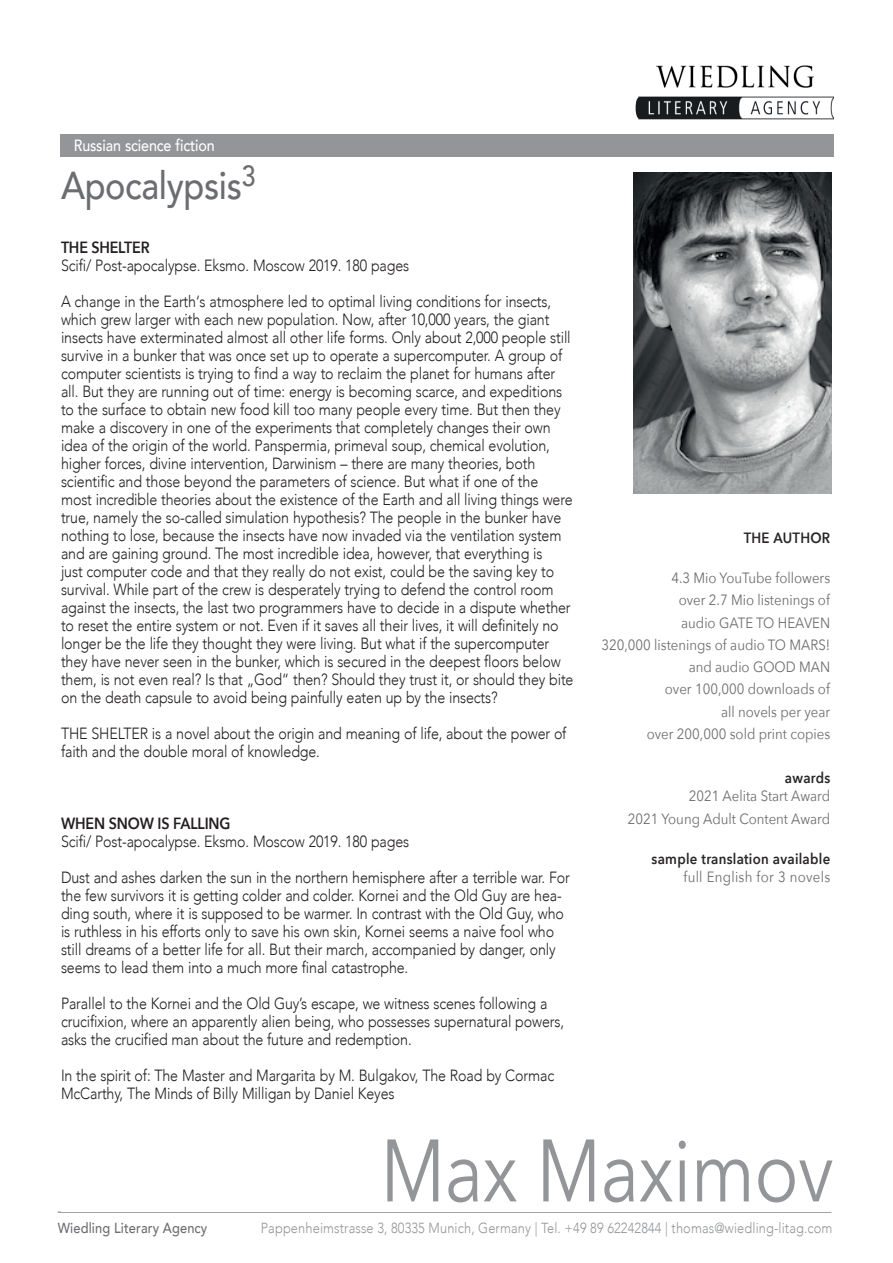
<style>
.page{position:relative;width:893px;height:1263px;background:#fff}
.page>*{position:absolute;margin:0;border:0;box-sizing:border-box;transform-origin:0 0}
.t1{font:87.45px "Avenir Next";letter-spacing:-.01em;color:#939598;scale:.83 1}
.t2{font:500 38.85px "Avenir";letter-spacing:-.01em;color:#6c6d70;scale:.88 1}
.t3{font:300 16.2px/18px "Avenir";letter-spacing:-.01em;color:#231f20;scale:.88 1}
.t4{font:600 16.2px "Avenir Next";letter-spacing:-.01em;color:#231f20;scale:.88 1}
.t5{font:500 16.2px "Avenir";letter-spacing:-.01em;color:#fff;scale:.88 1}
.t6{font:14.85px/22.2px "Avenir Next";color:#6c6d70;text-align:right;scale:.89 1}
.t7{font:600 14.85px "Avenir Next";letter-spacing:.02em;color:#282526;scale:.89 1}
.t8{font:14.85px "Avenir Next";letter-spacing:.02em;color:#6c6d70;scale:.89 1}
.t9{font:300 14.55px "Avenir";letter-spacing:.01em;color:#939598;scale:.88 1}
.t10{font:500 14.55px "Avenir";letter-spacing:.01em;color:#6c6d70;scale:.88 1}
</style>
<div class="page">
<img style="left:629px;top:65px;width:204px;height:70px">
<div style="left:60px;top:135px;width:773px;height:22px;background:#939598"></div>
<hr style="left:58px;top:1212px;width:773px;height:1px;background:#6c6d70">
<img style="left:634px;top:173px;width:198px;height:321px">
<p class="t5" style="left:74px;top:131px;width:162px">Russian science fiction</p>
<h2 class="t2" style="left:61px;top:152px;width:223px">Apocalypsis<sup>3</sup></h2>
<p class="t4" style="left:61px;top:234px;width:102px">THE SHELTER</p>
<p class="t3" style="left:61px;top:257px;width:397px">Scifi/ Post-apocalypse. Eksmo. Moscow 2019. 180 pages</p>
<p class="t3" style="left:61px;top:293px;width:584px">A change in the Earth‘s atmosphere led to optimal living conditions for insects, which grew larger with each new population. Now, after 10,000 years, the giant insects have exterminated almost all other life forms. Only about 2,000 people still survive in a bunker that was once set up to operate a supercomputer. A group of computer scientists is trying to find a way to reclaim the planet for humans after all. But they are running out of time: energy is becoming scarce, and expeditions to the surface to obtain new food kill too many people every time. But then they make a discovery in one of the experiments that completely changes their own idea of the origin of the world. Panspermia, primeval soup, chemical evolution, higher forces, divine intervention, Darwinism – there are many theories, both scientific and those beyond the parameters of science. But what if one of the<br>most incredible theories about the existence of the Earth and all living things were true, namely the so-called simulation hypothesis? The people in the bunker have nothing to lose, because the insects have now invaded via the ventilation system and are gaining ground. The most incredible idea, however, that everything is<br>just computer code and that they really do not exist, could be the saving key to survival. While part of the crew is desperately trying to defend the control room against the insects, the last two programmers have to decide in a dispute whether to reset the entire system or not. Even if it saves all their lives, it will definitely no longer be the life they thought they were living. But what if the supercomputer they have never seen in the bunker, which is secured in the deepest floors below them, is not even real? Is that „God“ then? Should they trust it, or should they bite on the death capsule to avoid being painfully eaten up by the insects?</p>
<p class="t3" style="left:61px;top:724px;width:576px">THE SHELTER is a novel about the origin and meaning of life, about the power of faith and the double moral of knowledge.</p>
<p class="t4" style="left:61px;top:809px;width:194px">WHEN SNOW IS FALLING</p>
<p class="t3" style="left:61px;top:832px;width:397px">Scifi/ Post-apocalypse. Eksmo. Moscow 2019. 180 pages</p>
<p class="t3" style="left:61px;top:868px;width:580px">Dust and ashes darken the sun in the northern hemisphere after a terrible war. For the few survivors it is getting colder and colder. Kornei and the Old Guy are hea&shy;ding south, where it is supposed to be warmer. In contrast with the Old Guy, who is ruthless in his efforts only to save his own skin, Kornei seems a naive fool who still dreams of a better life for all. But their march, accompanied by danger, only seems to lead them into a much more final catastrophe.</p>
<p class="t3" style="left:61px;top:995px;width:573px">Parallel to the Kornei and the Old Guy’s escape, we witness scenes following a crucifixion, where an apparently alien being, who possesses supernatural powers, asks the crucified man about the future and redemption.</p>
<p class="t3" style="left:61px;top:1067px;width:562px">In the spirit of: The Master and Margarita by M. Bulgakov, The Road by Cormac<br>McCarthy, The Minds of Billy Milligan by Daniel Keyes</p>
<p class="t7" style="left:744px;top:525px;width:99px">THE AUTHOR</p>
<p class="t6" style="left:601px;top:566px;width:259px">4.3 Mio YouTube followers<br>over 2.7 Mio listenings of<br>audio GATE TO HEAVEN<br>320,000 listenings of audio TO MARS! and audio GOOD MAN<br>over 100,000 downloads of<br>all novels per year<br>over 200,000 sold print copies</p>
<p class="t7" style="left:785px;top:765px;width:52px">awards</p>
<p class="t6" style="left:628px;top:784px;width:229px">2021 Aelita Start Award<br>2021 Young Adult Content Award</p>
<p class="t7" style="left:652px;top:846px;width:202px">sample translation available</p>
<p class="t8" style="left:683px;top:864px;width:166px">full English for 3 novels</p>
<h1 class="t1" style="left:381px;top:1097px;width:547px">Max Maximov</h1>
<p class="t10" style="left:58px;top:1215px;width:171px">Wiedling Literary Agency</p>
<p class="t9" style="left:261px;top:1219px;width:651px">Pappenheimstrasse 3, 80335 Munich, Germany | Tel. +49 89 62242844 | thomas@wiedling-litag.com</p>
</div>
